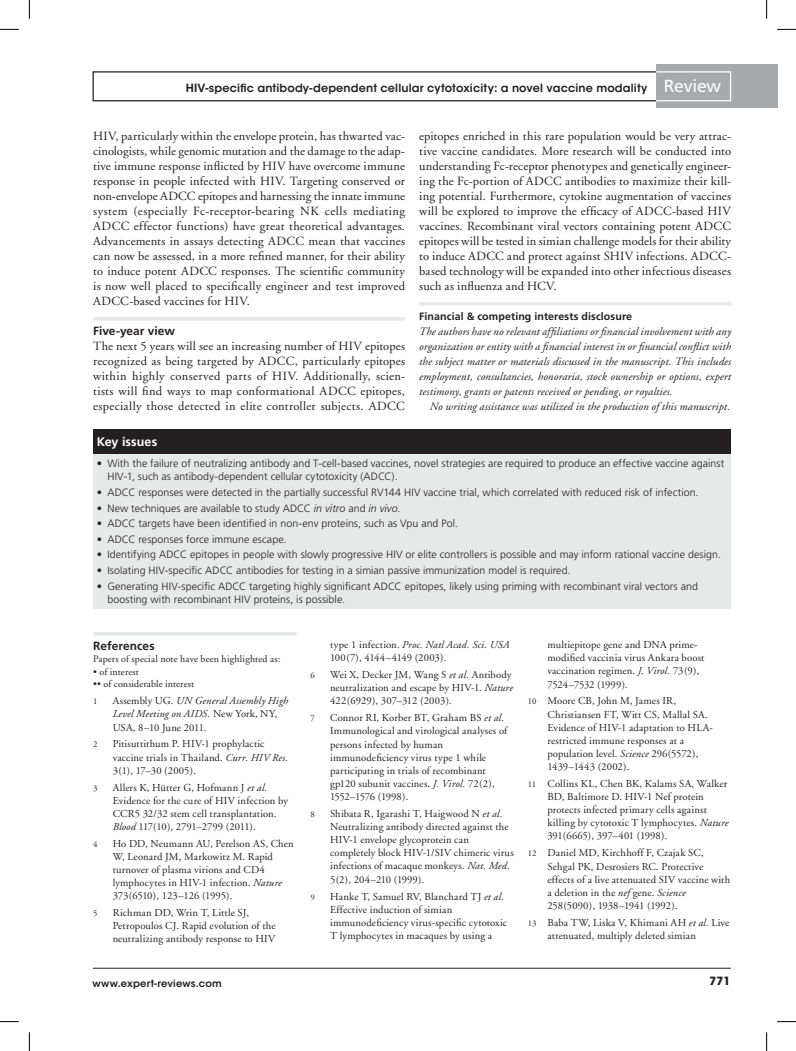
<style>
.page{position:relative;width:796px;height:1051px;background:#fff}
.page>*{position:absolute;margin:0;border:0;box-sizing:border-box;transform-origin:0 0}
.t1{font:17.5px "Frutiger";letter-spacing:-.01em;color:#fff}
.t2{font:12.5px/15px "Adobe Garamond";letter-spacing:.02em;color:#231f20;text-align:justify}
.t3{font:700 12.5px "Frutiger 65";letter-spacing:.005em;color:#fff}
.t4{font:700 11.88px "Frutiger 65";letter-spacing:.005em;color:#231f20}
.t5{font:italic 11.25px/15px "Adobe Garamond";letter-spacing:.01em;color:#231f20;text-align:justify}
.t6{font:600 11.25px "ITC Avant Garde Std";letter-spacing:.015em;color:#231f20}
.t7{font:700 11.25px "ITC Avant Garde Std";color:#231f20}
.t8{font:10.62px/13.1px "Adobe Garamond";letter-spacing:.015em;color:#231f20}
.t9{font:300 10.62px/13.1px "Frutiger";letter-spacing:.005em;color:#231f20}
.t10{font:italic 10.62px/13.1px "Adobe Garamond";letter-spacing:.015em;color:#231f20}
.t11{font:10.62px/13.1px "Adobe Garamond";letter-spacing:-.015em;color:#231f20}
.t12{font:700 10.62px "Frutiger 65";letter-spacing:.01em;color:#231f20}
.t13{font:10px "Adobe Garamond";letter-spacing:.01em;color:#231f20}
.t14{font:600 10px "ITC Avant Garde Std";letter-spacing:.015em;color:#231f20}
.t15{font:8.75px "Adobe Garamond";color:#231f20}
.s1{font-style:italic}
.s2{font-style:normal}
.s3{font-size:8.75px}
</style>
<div class="page">
<div style="left:93px;top:71px;width:639px;height:30px;border:1px solid #231f20"></div>
<div style="left:656px;top:65px;width:121px;height:43px;background:#a7a9ac"></div>
<div style="left:655px;top:71px;width:76px;height:30px;background:#a7a9ac;border:1px solid #fff"></div>
<hr style="left:93px;top:968px;width:638px;height:1px;background:#231f20">
<hr style="left:93px;top:317px;width:312px;height:4px;background:#e7e8e8">
<hr style="left:419px;top:302px;width:312px;height:4px;background:#e7e8e8">
<div style="left:93px;top:430px;width:637px;height:24px;background:#231f20"></div>
<div style="left:93px;top:454px;width:637px;height:154px;background:#e7e8e8"></div>
<hr style="left:93px;top:632px;width:203px;height:4px;background:#e7e8e8">
<svg style="left:0;top:29px;width:19px;height:1px"></svg>
<svg style="left:777px;top:29px;width:19px;height:1px"></svg>
<svg style="left:0;top:1021px;width:19px;height:1px"></svg>
<svg style="left:777px;top:1021px;width:19px;height:1px"></svg>
<svg style="left:29px;top:0;width:1px;height:19px"></svg>
<svg style="left:29px;top:1032px;width:1px;height:19px"></svg>
<svg style="left:766px;top:0;width:1px;height:19px"></svg>
<svg style="left:766px;top:1032px;width:1px;height:19px"></svg>
<p class="t6" style="left:186px;top:80px;width:463px">HIV-specific antibody-dependent cellular cytotoxicity: a novel vaccine modality</p>
<h1 class="t1" style="left:664px;top:76px;width:59px">Review</h1>
<p class="t2" style="left:93px;top:129px;width:313px">HIV, particularly within the envelope protein, has thwarted vac&shy;cinologists, while genomic mutation and the damage to the adap&shy;tive immune response inflicted by HIV have overcome immune response in people infected with HIV. Targeting conserved or non-envelope ADCC epitopes and harnessing the innate immune system (especially Fc-receptor-bearing NK cells mediating ADCC effector functions) have great theoretical advantages.<br>Advancements in assays detecting ADCC mean that vaccines can now be assessed, in a more refined manner, for their ability to induce potent ADCC responses. The scientific community is now well placed to specifically engineer and test improved ADCC-based vaccines for HIV.</p>
<p class="t4" style="left:93px;top:324px;width:83px">Five-year view</p>
<p class="t2" style="left:93px;top:339px;width:313px">The next 5 years will see an increasing number of HIV epitopes recognized as being targeted by ADCC, particularly epitopes within highly conserved parts of HIV. Additionally, scien&shy;tists will find ways to map conformational ADCC epitopes, especially those detected in elite controller subjects. ADCC</p>
<p class="t2" style="left:419px;top:129px;width:313px">epitopes enriched in this rare population would be very attrac&shy;tive vaccine candidates. More research will be conducted into understanding Fc-receptor phenotypes and genetically engineer&shy;ing the Fc-portion of ADCC antibodies to maximize their kill&shy;ing potential. Furthermore, cytokine augmentation of vaccines will be explored to improve the efficacy of ADCC-based HIV vaccines. Recombinant viral vectors containing potent ADCC epitopes will be tested in simian challenge models for their ability to induce ADCC and protect against SHIV infections. ADCC&shy;based technology will be expanded into other infectious diseases such as influenza and HCV.</p>
<p class="t12" style="left:419px;top:310px;width:214px">Financial &amp; competing interests disclosure</p>
<p class="t5" style="left:419px;top:324px;width:313px">The authors have no relevant affiliations or financial involvement with any organization or entity with a financial interest in or financial conflict with the subject matter or materials discussed in the manuscript. This includes employment, consultancies, honoraria, stock ownership or options, expert testimony, grants or patents received or pending, or royalties.</p>
<p class="t5" style="left:430px;top:399px;width:302px">No writing assistance was utilized in the production of this manuscript.</p>
<p class="t3" style="left:97px;top:435px;width:62px">Key issues</p>
<p class="t9" style="left:107px;top:457px;width:618px;text-indent:-11px">• With the failure of neutralizing antibody and T-cell-based vaccines, novel strategies are required to produce an effective vaccine against<br>HIV-1, such as antibody-dependent cellular cytotoxicity (ADCC).</p>
<p class="t9" style="left:97px;top:486px;width:603px">• ADCC responses were detected in the partially successful RV144 HIV vaccine trial, which correlated with reduced risk of infection.</p>
<p class="t9" style="left:97px;top:501px;width:305px">• New techniques are available to study ADCC <span class="s1">in vitro</span> and <span class="s1">in vivo</span>.</p>
<p class="t9" style="left:97px;top:517px;width:363px">• ADCC targets have been identified in non-env proteins, such as Vpu and Pol.</p>
<p class="t9" style="left:97px;top:533px;width:191px">• ADCC responses force immune escape.</p>
<p class="t9" style="left:97px;top:548px;width:626px">• Identifying ADCC epitopes in people with slowly progressive HIV or elite controllers is possible and may inform rational vaccine design.</p>
<p class="t9" style="left:97px;top:564px;width:475px">• Isolating HIV-specific ADCC antibodies for testing in a simian passive immunization model is required.</p>
<p class="t9" style="left:107px;top:580px;width:592px;text-indent:-11px">• Generating HIV-specific ADCC targeting highly significant ADCC epitopes, likely using priming with recombinant viral vectors and boosting with recombinant HIV proteins, is possible.</p>
<p class="t4" style="left:93px;top:639px;width:63px">References</p>
<p class="t13" style="left:93px;top:654px;width:189px">Papers of special note have been highlighted as:</p>
<p class="t13" style="left:93px;top:666px;width:47px">• of interest</p>
<p class="t13" style="left:93px;top:679px;width:103px">•• of considerable interest</p>
<p class="t15" style="left:93px;top:697px;width:6px">1</p>
<p class="t10" style="left:113px;top:695px;width:177px"><span class="s2">Assembly UG.</span> UN General Assembly High<br>Level Meeting on AIDS. <span class="s2">New York, NY,<br>USA, 8–10 June 2011.</span></p>
<p class="t15" style="left:93px;top:740px;width:6px">2</p>
<p class="t8" style="left:113px;top:738px;width:177px">Pitisuttithum P. HIV-1 prophylactic vaccine trials in Thailand. <span class="s1">Curr. HIV Res.<br></span>3(1), 17–30 (2005).</p>
<p class="t15" style="left:93px;top:783px;width:6px">3</p>
<p class="t8" style="left:113px;top:781px;width:177px">Allers K, Hütter G, Hofmann J <span class="s1">et al.<br></span>Evidence for the cure of HIV infection by CCR5Δ32/32 stem cell transplantation.<br><span class="s1">Blood</span> 117(10), 2791–2799 (2011).</p>
<p class="t15" style="left:93px;top:839px;width:6px">4</p>
<p class="t8" style="left:113px;top:837px;width:182px">Ho DD, Neumann AU, Perelson AS, Chen W, Leonard JM, Markowitz M. Rapid turnover of plasma virions and CD4 lymphocytes in HIV-1 infection. <span class="s1">Nature </span>373(6510), 123–126 (1995).</p>
<p class="t15" style="left:93px;top:909px;width:6px">5</p>
<p class="t8" style="left:113px;top:906px;width:164px">Richman DD, Wrin T, Little SJ,<br>Petropoulos CJ. Rapid evolution of the neutralizing antibody response to HIV</p>
<p class="t11" style="left:330px;top:638px;width:181px">type 1 infection. <span class="s1">Proc. Natl Acad. Sci. USA<br></span>100(7), 4144–4149 (2003).</p>
<p class="t8" style="left:547px;top:638px;width:159px">multiepitope gene and DNA prime&shy;modified vaccinia virus Ankara boost vaccination regimen. <span class="s1">J. Virol.</span> 73(9),<br>7524–7532 (1999).</p>
<p class="t8" style="left:547px;top:695px;width:167px;text-indent:-19px"><span class="s3">10</span> Moore CB, John M, James IR,<br>Christiansen FT, Witt CS, Mallal SA.<br>Evidence of HIV-1 adaptation to HLA&shy;restricted immune responses at a population level. <span class="s1">Science</span> 296(5572),<br>1439–1443 (2002).</p>
<p class="t8" style="left:547px;top:777px;width:182px;text-indent:-19px"><span class="s3">11</span> Collins KL, Chen BK, Kalams SA, Walker BD, Baltimore D. HIV-1 Nef protein protects infected primary cells against killing by cytotoxic T lymphocytes. <span class="s1">Nature </span>391(6665), 397–401 (1998).</p>
<p class="t8" style="left:547px;top:847px;width:184px;text-indent:-19px"><span class="s3">12</span> Daniel MD, Kirchhoff F, Czajak SC, Sehgal PK, Desrosiers RC. Protective effects of a live attenuated SIV vaccine with a deletion in the <span class="s1">nef</span> gene. <span class="s1">Science </span>258(5090), 1938–1941 (1992).</p>
<p class="t8" style="left:547px;top:916px;width:183px;text-indent:-19px"><span class="s3">13</span> Baba TW, Liska V, Khimani AH <span class="s1">et al.</span> Live attenuated, multiply deleted simian</p>
<p class="t15" style="left:310px;top:671px;width:6px">6</p>
<p class="t8" style="left:330px;top:669px;width:185px">Wei X, Decker JM, Wang S <span class="s1">et al.</span> Antibody neutralization and escape by HIV-1. <span class="s1">Nature<br></span>422(6929), 307–312 (2003).</p>
<p class="t15" style="left:310px;top:714px;width:6px">7</p>
<p class="t8" style="left:330px;top:712px;width:179px">Connor RI, Korber BT, Graham BS <span class="s1">et al.<br></span>Immunological and virological analyses of persons infected by human immunodeficiency virus type 1 while participating in trials of recombinant gp120 subunit vaccines. <span class="s1">J. Virol.</span> 72(2), 1552–1576 (1998).</p>
<p class="t15" style="left:310px;top:809px;width:6px">8</p>
<p class="t8" style="left:330px;top:807px;width:185px">Shibata R, Igarashi T, Haigwood N <span class="s1">et al.<br></span>Neutralizing antibody directed against the HIV-1 envelope glycoprotein can completely block HIV-1/SIV chimeric virus infections of macaque monkeys. <span class="s1">Nat. Med.<br></span>5(2), 204–210 (1999).</p>
<p class="t15" style="left:310px;top:892px;width:6px">9</p>
<p class="t8" style="left:330px;top:890px;width:179px">Hanke T, Samuel RV, Blanchard TJ <span class="s1">et al.<br></span>Effective induction of simian immunodeficiency virus-specific cytotoxic T lymphocytes in macaques by using a</p>
<p class="t14" style="left:92px;top:976px;width:131px">www.expert-reviews.com</p>
<p class="t7" style="left:709px;top:973px;width:22px">771</p>
</div>
